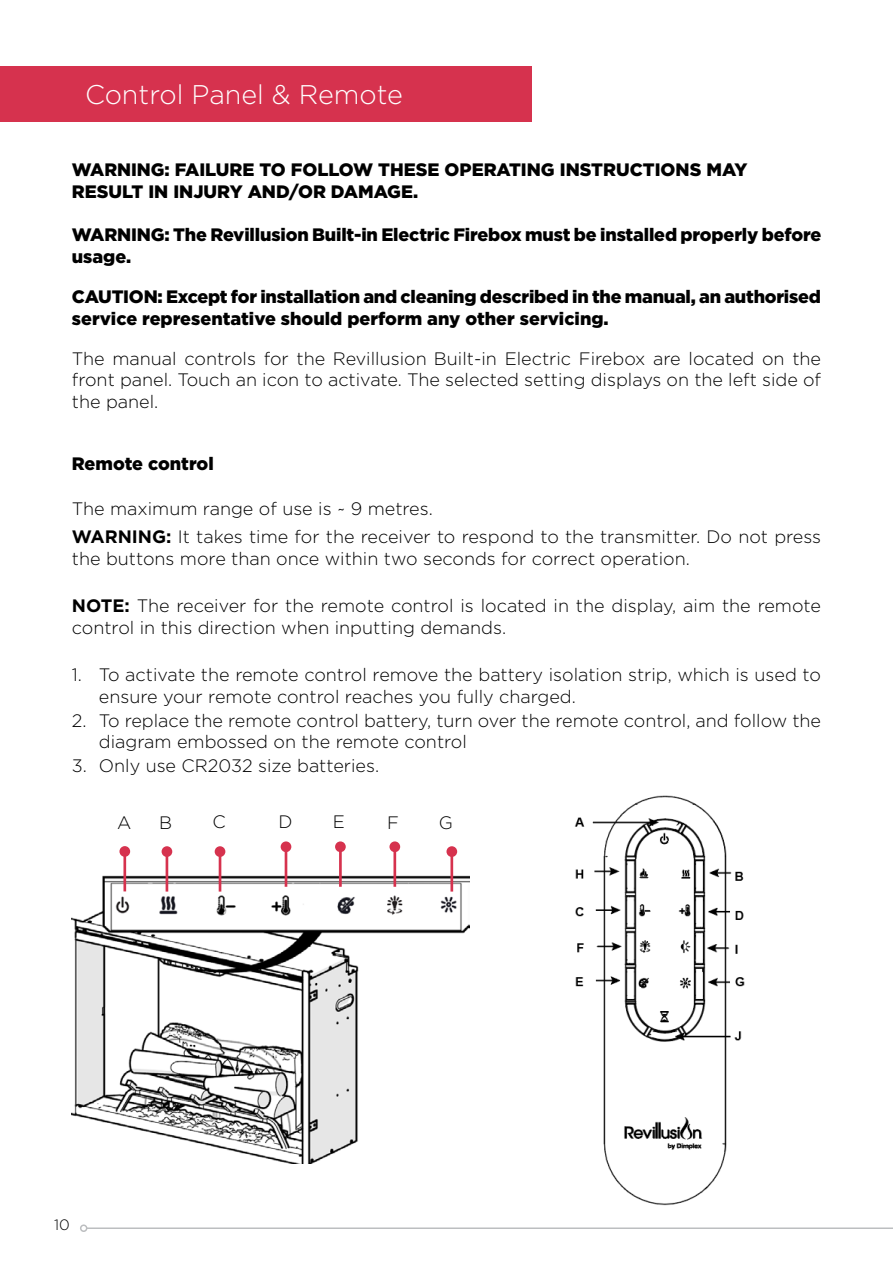
<style>
.page{position:relative;width:893px;height:1263px;background:#fff}
.page>*{position:absolute;margin:0;border:0;box-sizing:border-box;transform-origin:0 0}
.t1{font:300 27px "Gotham";color:#fff}
.t2{font:300 18px/21.6px "Gotham";color:#000}
.t3{font:900 18px/21.6px "Gotham";letter-spacing:-.01em;color:#000}
.t4{font:300 15px "Gotham";color:#000}
.s1{font-weight:700}
</style>
<div class="page">
<div style="left:0;top:66px;width:531px;height:55px;background:#d6324e"></div>
<img style="left:72px;top:864px;width:398px;height:299px">
<img style="left:574px;top:795px;width:171px;height:411px">
<hr style="left:123px;top:851px;width:3px;height:40px;background:#d6324e">
<div style="left:119px;top:846px;width:11px;height:11px;background:#d6324e;border-radius:50%"></div>
<hr style="left:166px;top:851px;width:2px;height:40px;background:#d6324e">
<div style="left:162px;top:846px;width:10px;height:11px;background:#d6324e;border-radius:50%"></div>
<hr style="left:219px;top:851px;width:2px;height:40px;background:#d6324e">
<div style="left:215px;top:846px;width:10px;height:11px;background:#d6324e;border-radius:50%"></div>
<hr style="left:285px;top:847px;width:2px;height:40px;background:#d6324e">
<div style="left:281px;top:841px;width:10px;height:11px;background:#d6324e;border-radius:50%"></div>
<hr style="left:339px;top:847px;width:3px;height:40px;background:#d6324e">
<div style="left:335px;top:841px;width:11px;height:11px;background:#d6324e;border-radius:50%"></div>
<hr style="left:393px;top:847px;width:3px;height:40px;background:#d6324e">
<div style="left:389px;top:841px;width:11px;height:11px;background:#d6324e;border-radius:50%"></div>
<hr style="left:450px;top:851px;width:3px;height:40px;background:#d6324e">
<div style="left:446px;top:846px;width:11px;height:11px;background:#d6324e;border-radius:50%"></div>
<hr style="left:87px;top:1227px;width:806px;height:2px;background:#bcbec0">
<div style="left:80px;top:1224px;width:7px;height:8px;border:2px solid #bcbec0;border-radius:50%"></div>
<h1 class="t1" style="left:85px;top:79px;width:319px">Control Panel &amp; Remote</h1>
<p class="t3" style="left:72px;top:159px;width:677px">WARNING: FAILURE TO FOLLOW THESE OPERATING INSTRUCTIONS MAY<br>RESULT IN INJURY AND/OR DAMAGE.</p>
<p class="t3" style="left:72px;top:224px;width:751px">WARNING: The Revillusion Built-in Electric Firebox must be installed properly before usage.</p>
<p class="t3" style="left:72px;top:285px;width:750px">CAUTION: Except for installation and cleaning described in the manual, an authorised service representative should perform any other servicing.</p>
<p class="t2" style="left:72px;top:347px;width:751px;text-align:justify">The manual controls for the Revillusion Built-in Electric Firebox are located on the front panel. Touch an icon to activate. The selected setting displays on the left side of the panel.</p>
<p class="t3" style="left:72px;top:453px;width:143px">Remote control</p>
<p class="t2" style="left:72px;top:495px;width:751px;line-height:27.9px">The maximum range of use is ~ 9 metres.<br><span class="s1">WARNING:</span> It takes time for the receiver to respond to the transmitter. Do not press</p>
<p class="t2" style="left:72px;top:547px;width:620px">the buttons more than once within two seconds for correct operation.</p>
<p class="t2" style="left:72px;top:595px;width:751px"><span class="s1">NOTE:</span> The receiver for the remote control is located in the display, aim the remote control in this direction when inputting demands.</p>
<p class="t2" style="left:99px;top:664px;width:724px;text-indent:-27px">1. To activate the remote control remove the battery isolation strip, which is used to ensure your remote control reaches you fully charged.</p>
<p class="t2" style="left:99px;top:709px;width:724px;text-indent:-27px">2. To replace the remote control battery, turn over the remote control, and follow the diagram embossed on the remote control</p>
<p class="t2" style="left:72px;top:754px;width:309px">3. Only use CR2032 size batteries.</p>
<p class="t2" style="left:117px;top:812px;width:16px">A</p>
<p class="t2" style="left:159px;top:812px;width:14px">B</p>
<p class="t2" style="left:212px;top:810px;width:15px">C</p>
<p class="t2" style="left:278px;top:810px;width:16px">D</p>
<p class="t2" style="left:333px;top:810px;width:14px">E</p>
<p class="t2" style="left:387px;top:812px;width:13px">F</p>
<p class="t2" style="left:439px;top:812px;width:16px">G</p>
<p class="t4" style="left:54px;top:1217px;width:17px">10</p>
</div>
